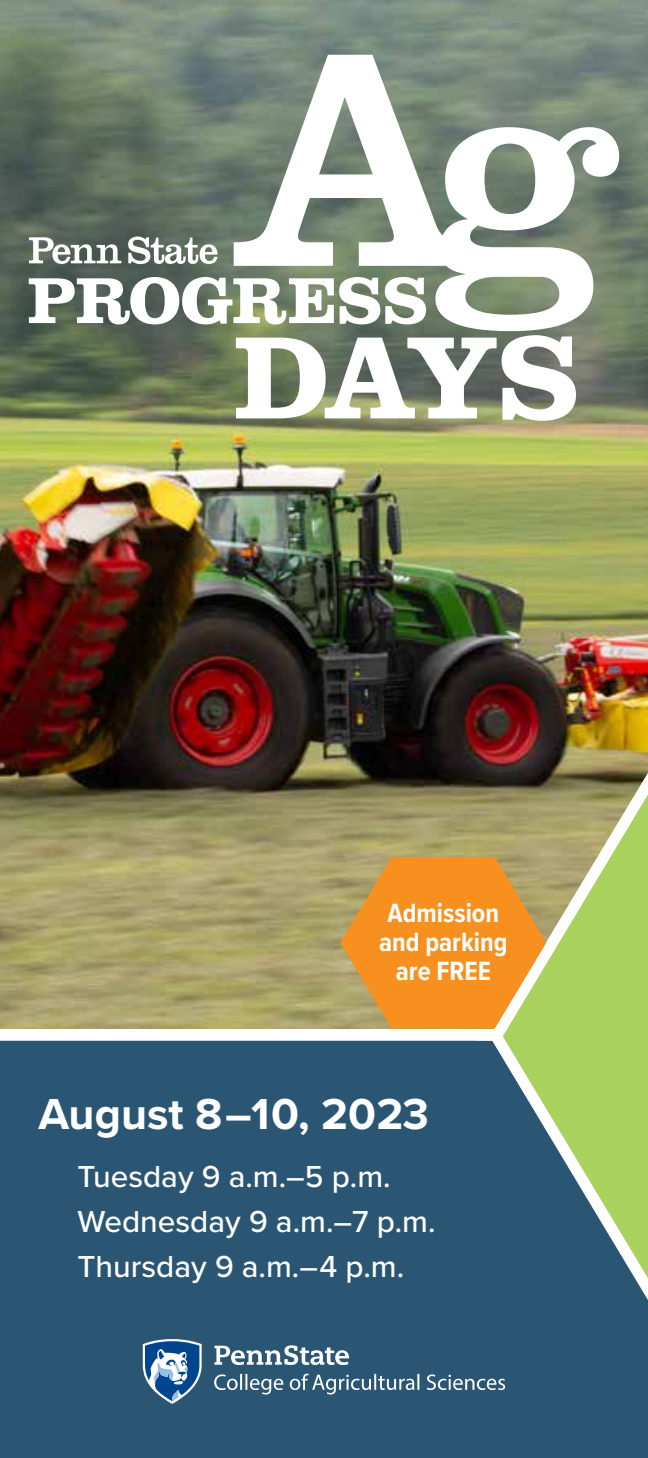
<style>
.page{position:relative;width:648px;height:1458px;background:#fff}
.page>*{position:absolute;margin:0;border:0;box-sizing:border-box;transform-origin:0 0}
.t1{font:700 45px "Proxima Nova";color:#fff}
.t2{font:500 31.5px/45px "Proxima Nova";color:#fff}
.t3{font:700 27.45px/29px "Proxima Nova Cond";color:#fff;text-align:center}
</style>
<div class="page">
<img style="left:0;top:0;width:648px;height:1029px">
<div style="left:0;top:1041px;width:483px;height:417px;background:#2a5673"></div>
<img style="left:483px;top:601px;width:165px;height:857px">
<svg style="left:340px;top:857px;width:206px;height:172px;background:#e69835"></svg>
<svg style="left:143px;top:1339px;width:59px;height:65px"></svg>
<svg style="left:214px;top:1345px;width:291px;height:50px;background:#4c7189"></svg>
<svg style="left:234px;top:55px;width:236px;height:72px"></svg>
<svg style="left:29px;top:127px;width:590px;height:294px"></svg>
<p class="t3" style="left:379px;top:898px;width:130px">Admission and parking are FREE</p>
<h1 class="t1" style="left:39px;top:1080px;width:392px">August 8–10, 2023</h1>
<p class="t2" style="left:78px;top:1153px;width:360px">Tuesday 9 a.m.–5 p.m.<br>Wednesday 9 a.m.–7 p.m.<br>Thursday 9 a.m.–4 p.m.</p>
</div>
